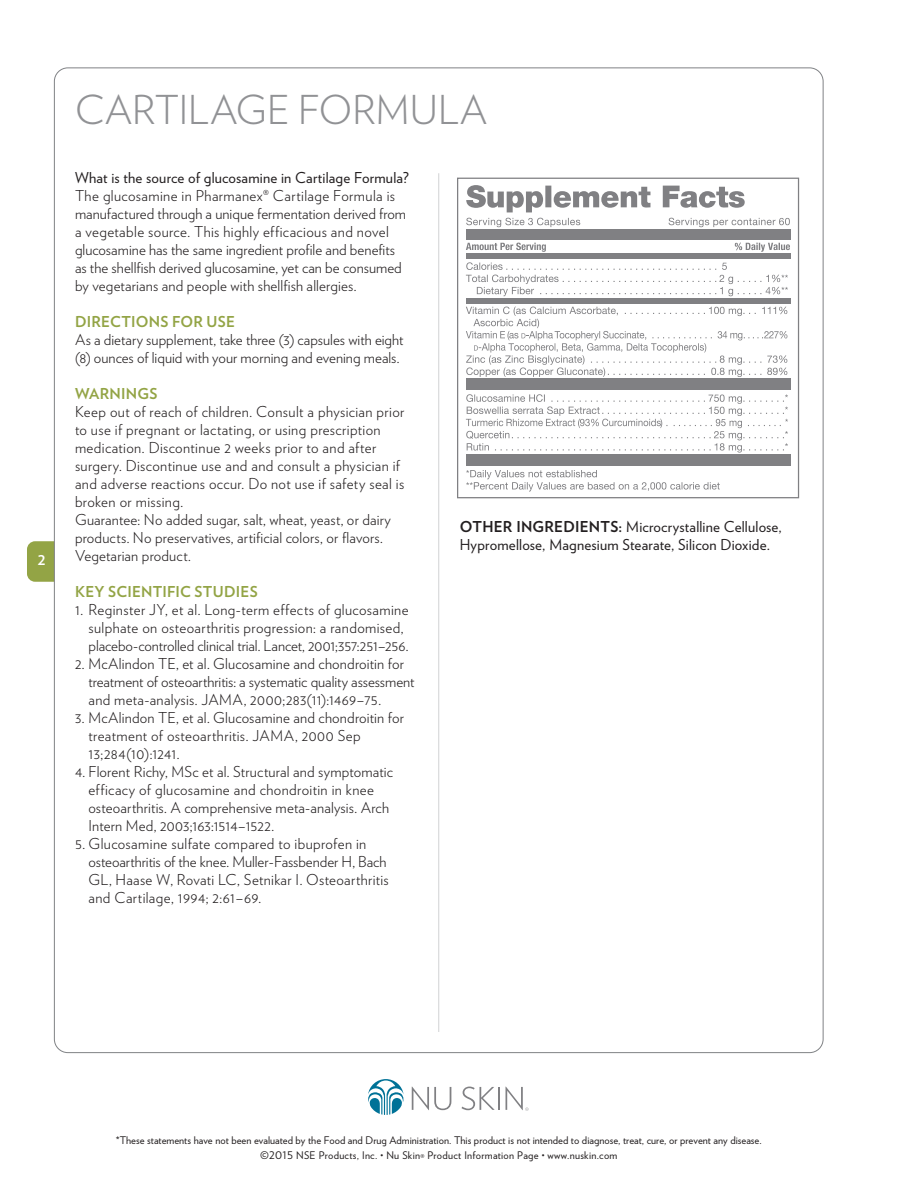
<style>
.page{position:relative;width:918px;height:1188px;background:#fff}
.page>*{position:absolute;margin:0;border:0;box-sizing:border-box;transform-origin:0 0}
.t1{font:300 39.75px "Verlag";color:#919295}
.text{font:300 15px/18px "Verlag";letter-spacing:.01em;color:#231f20}
.text-2{font:15px/18px "Verlag";letter-spacing:.01em;color:#231f20}
.Prod_Ingred{font:700 15px "Verlag";letter-spacing:.02em;color:#93a445}
.text-3{font:700 15px "Verlag";letter-spacing:.015em;color:#93a445}
.t2{font:700 13.5px "Verlag";color:#fff}
.t3{font:10.5px "Verlag";color:#231f20}
.t4{font:10.5px "Verlag";letter-spacing:.025em;color:#231f20}
.s1{font-weight:700}
.s2{font-size:7.5px}
</style>
<div class="page">
<div style="left:27px;top:541px;width:48px;height:41px;background:#93a445;border-radius:8px"></div>
<div style="left:54px;top:68px;width:769px;height:985px;background:#fff;border-radius:14px"></div>
<hr style="left:438px;top:173px;width:1px;height:859px;background:#d1d2d4">
<svg style="left:457px;top:178px;width:342px;height:320px"></svg>
<svg style="left:412px;top:1087px;width:39px;height:23px"></svg>
<svg style="left:461px;top:1087px;width:34px;height:23px"></svg>
<hr style="left:498px;top:1087px;width:2px;height:23px;background:#808083">
<svg style="left:506px;top:1087px;width:23px;height:24px"></svg>
<svg style="left:368px;top:1079px;width:36px;height:36px"></svg>
<p class="t2" style="left:38px;top:550px;width:9px">2</p>
<p class="t1" style="left:75px;top:81px;width:414px">CARTILAGE FORMULA</p>
<p class="text-2" style="left:75px;top:168px;width:335px">What is the source of glucosamine in Cartilage Formula?</p>
<p class="text" style="left:75px;top:186px;width:333px">The glucosamine in Pharmanex® Cartilage Formula is manufactured through a unique fermentation derived from</p>
<p class="text" style="left:75px;top:222px;width:322px">a vegetable source. This highly efficacious and novel glucosamine has the same ingredient profile and benefits</p>
<p class="text" style="left:75px;top:258px;width:328px">as the shellfish derived glucosamine, yet can be consumed by vegetarians and people with shellfish allergies.</p>
<p class="Prod_Ingred" style="left:75px;top:310px;width:161px">DIRECTIONS FOR USE</p>
<p class="text" style="left:75px;top:330px;width:330px">As a dietary supplement, take three (3) capsules with eight (8) ounces of liquid with your morning and evening meals.</p>
<p class="Prod_Ingred" style="left:75px;top:382px;width:84px">WARNINGS</p>
<p class="text" style="left:75px;top:402px;width:331px">Keep out of reach of children. Consult a physician prior to use if pregnant or lactating, or using prescription medication. Discontinue 2 weeks prior to and after surgery. Discontinue use and and consult a physician if and adverse reactions occur. Do not use if safety seal is broken or missing.</p>
<p class="text" style="left:75px;top:510px;width:318px">Guarantee: No added sugar, salt, wheat, yeast, or dairy products. No preservatives, artificial colors, or flavors.<br>Vegetarian product.</p>
<p class="text-3" style="left:75px;top:580px;width:184px">KEY SCIENTIFIC STUDIES</p>
<p class="text" style="left:88px;top:600px;width:322px;text-indent:-14px">1. Reginster JY, et al. Long-term effects of glucosamine sulphate on osteoarthritis progression: a randomised, placebo-controlled clinical trial. Lancet, 2001;357:251–256.</p>
<p class="text" style="left:88px;top:654px;width:328px;text-indent:-14px">2. McAlindon TE, et al. Glucosamine and chondroitin for treatment of osteoarthritis: a systematic quality assessment and meta-analysis. JAMA, 2000;283(11):1469–75.</p>
<p class="text" style="left:88px;top:708px;width:317px;text-indent:-14px">3. McAlindon TE, et al. Glucosamine and chondroitin for treatment of osteoarthritis. JAMA, 2000 Sep<br>13;284(10):1241.</p>
<p class="text" style="left:88px;top:762px;width:306px;text-indent:-14px">4. Florent Richy, MSc et al. Structural and symptomatic efficacy of glucosamine and chondroitin in knee osteoarthritis. A comprehensive meta-analysis. Arch Intern Med, 2003;163:1514–1522.</p>
<p class="text" style="left:88px;top:834px;width:302px;text-indent:-14px">5. Glucosamine sulfate compared to ibuprofen in osteoarthritis of the knee. Muller-Fassbender H, Bach GL, Haase W, Rovati LC, Setnikar I. Osteoarthritis and Cartilage, 1994; 2:61–69.</p>
<p class="text-2" style="left:460px;top:517px;width:324px"><span class="s1">OTHER INGREDIENTS:</span> Microcrystalline Cellulose,<br>Hypromellose, Magnesium Stearate, Silicon Dioxide.</p>
<p class="t3" style="left:116px;top:1132px;width:648px">*These statements have not been evaluated by the Food and Drug Administration. This product is not intended to diagnose, treat, cure, or prevent any disease.</p>
<p class="t4" style="left:260px;top:1148px;width:359px">©2015 NSE Products, Inc. <span class="s2">•</span> Nu Skin® Product Information Page <span class="s2">•</span> www.nuskin.com</p>
</div>
